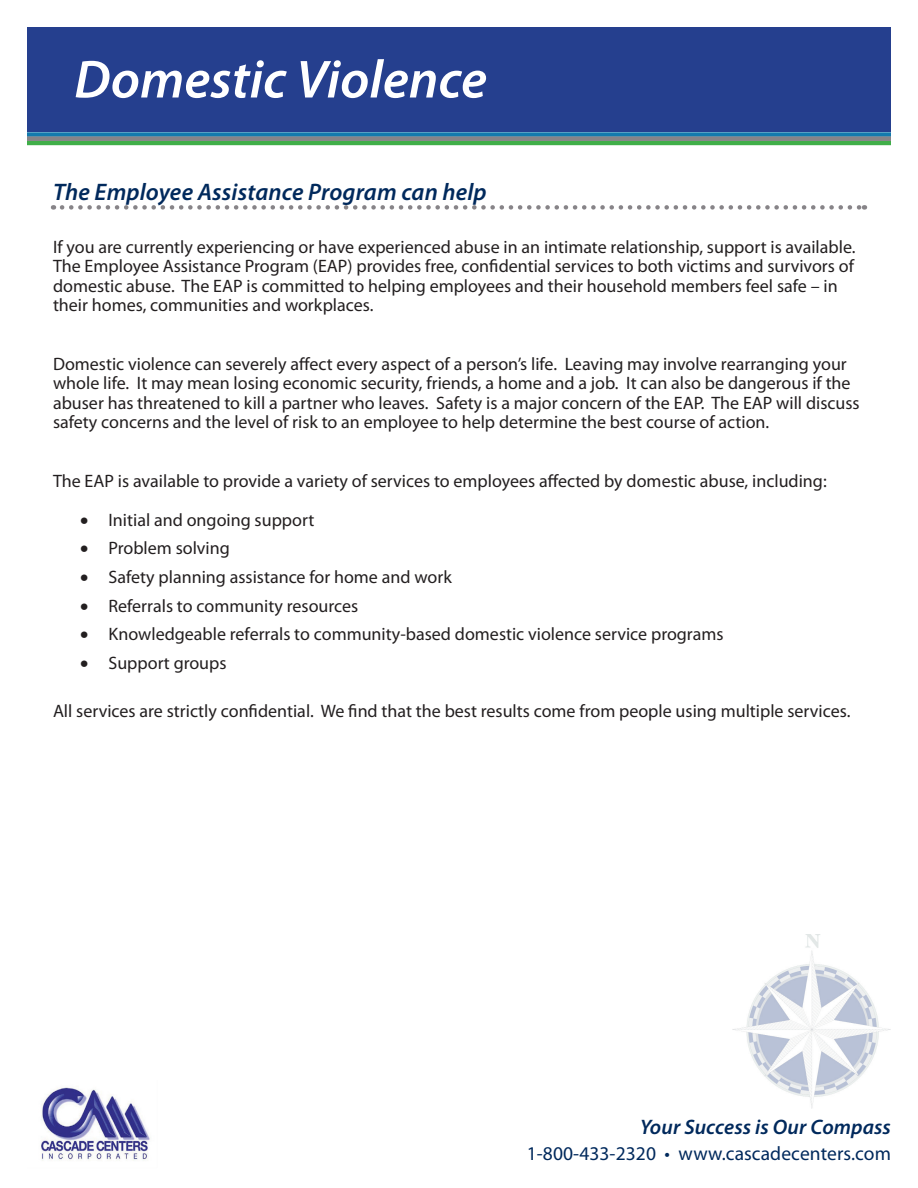
<style>
.page{position:relative;width:918px;height:1188px;background:#fff}
.page>*{position:absolute;margin:0;border:0;box-sizing:border-box;transform-origin:0 0}
.t1{font:italic 600 54px "Myriad Pro";color:#fff}
.t2{font:italic 600 24px "Myriad Pro";letter-spacing:.005em;color:#00295c}
.t3{font:italic 600 21px "Myriad Pro";letter-spacing:.005em;color:#00295c}
.t4{font:19.5px "Myriad Pro";letter-spacing:.005em;color:#00295c}
.t5{font:18px/19.5px "Myriad Pro";color:#231f20}
</style>
<div class="page">
<img style="left:732px;top:934px;width:159px;height:174px">
<div style="left:27px;top:27px;width:864px;height:104px;background:#253f8e"></div>
<hr style="left:27px;top:141px;width:864px;height:4px;background:#40ae49">
<div style="left:27px;top:132px;width:864px;height:5px;background:#137aad"></div>
<div style="left:27px;top:136px;width:864px;height:5px;background:#878488"></div>
<img style="left:41px;top:1087px;width:109px;height:74px">
<svg style="left:62px;top:205px;width:803px;height:5px"></svg>
<h1 class="t1" style="left:74px;top:45px;width:414px">Domestic Violence</h1>
<h2 class="t2" style="left:53px;top:177px;width:435px">The Employee Assistance Program can help</h2>
<p class="t5" style="left:53px;top:236px;width:804px">If you are currently experiencing or have experienced abuse in an intimate relationship, support is available.<br>The Employee Assistance Program (EAP) provides free, confidential services to both victims and survivors of domestic abuse. The EAP is committed to helping employees and their household members feel safe – in their homes, communities and workplaces.</p>
<p class="t5" style="left:53px;top:353px;width:808px">Domestic violence can severely affect every aspect of a person’s life. Leaving may involve rearranging your whole life. It may mean losing economic security, friends, a home and a job. It can also be dangerous if the abuser has threatened to kill a partner who leaves. Safety is a major concern of the EAP. The EAP will discuss safety concerns and the level of risk to an employee to help determine the best course of action.</p>
<p class="t5" style="left:53px;top:470px;width:775px">The EAP is available to provide a variety of services to employees affected by domestic abuse, including:</p>
<p class="t5" style="left:80px;top:509px;width:236px">• Initial and ongoing support</p>
<p class="t5" style="left:80px;top:538px;width:151px">• Problem solving</p>
<p class="t5" style="left:80px;top:567px;width:373px">• Safety planning assistance for home and work</p>
<p class="t5" style="left:80px;top:595px;width:280px">• Referrals to community resources</p>
<p class="t5" style="left:80px;top:624px;width:645px">• Knowledgeable referrals to community-based domestic violence service programs</p>
<p class="t5" style="left:80px;top:653px;width:148px">• Support groups</p>
<p class="t5" style="left:53px;top:701px;width:799px">All services are strictly confidential. We find that the best results come from people using multiple services.</p>
<p class="t3" style="left:640px;top:1113px;width:252px">Your Success is Our Compass</p>
<p class="t4" style="left:527px;top:1141px;width:366px">1-800-433-2320 • www.cascadecenters.com</p>
</div>
